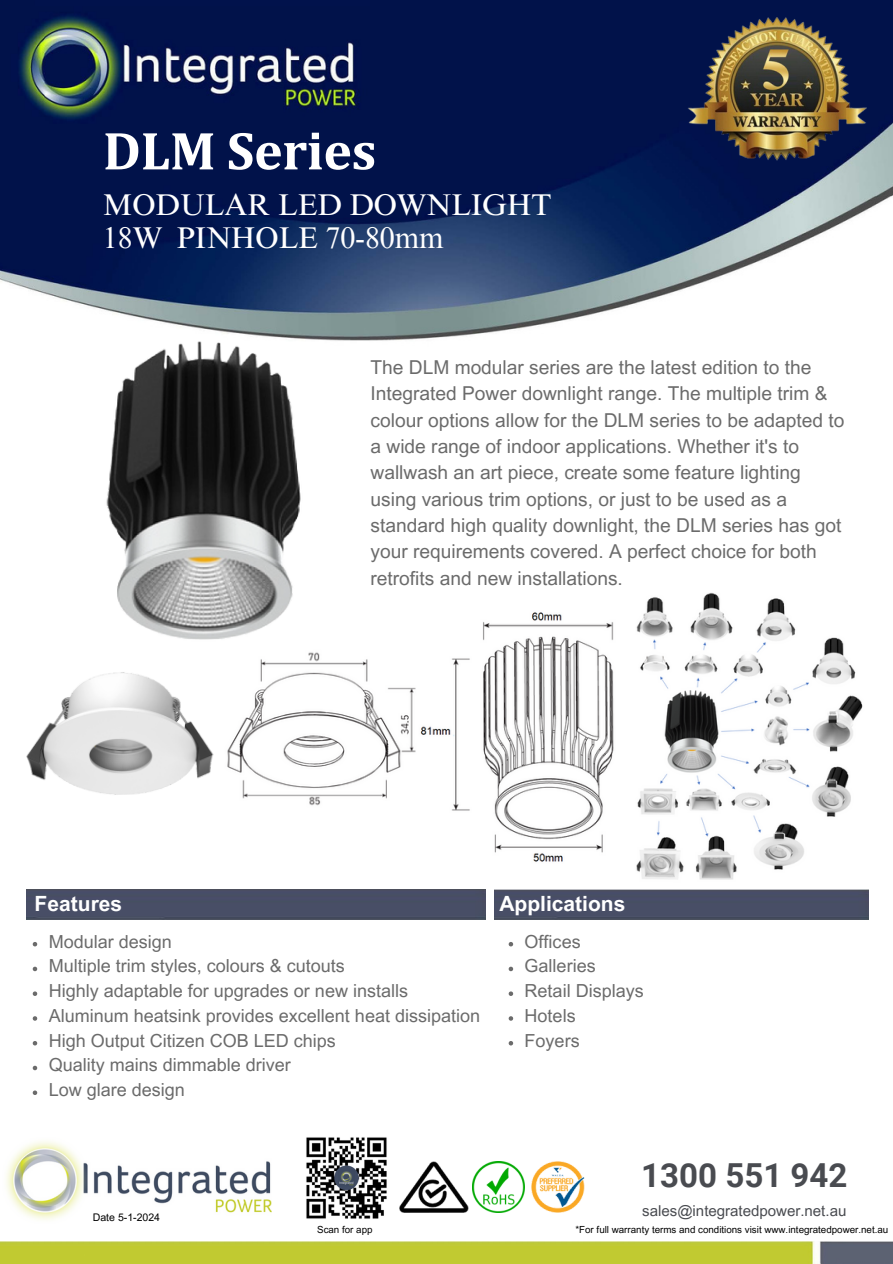
<style>
.page{position:relative;width:893px;height:1264px;background:#fff}
.page>*{position:absolute;margin:0;border:0;box-sizing:border-box;transform-origin:0 0}
.t1{font:700 54px "Cambria";letter-spacing:-.005em;color:#fff}
.t2{font:700 33px "Roboto";color:#494b50}
.t3{font:30px "Times NRMT Pro";letter-spacing:-.005em;color:#fff}
.t4{font:700 21px "Arial MT Pro";color:#fff}
.t5{font:19.2px/26.4px "Arial MT Pro";color:#6b6b6b}
.t6{font:18px "Arial MT Pro";color:#6b6b6b}
.t7{font:15px "Arial MT Pro";color:#494b50}
.t8{font:10.5px "Arial MT Pro";color:#000}
.t9{font:9.75px "Arial MT Pro";color:#000}
</style>
<div class="page">
<img style="left:0;top:0;width:892px;height:341px">
<div style="left:35px;top:0;width:334px;height:91px;background:#01124c"></div>
<img style="left:0;top:7px;width:402px;height:117px">
<img style="left:687px;top:18px;width:179px;height:143px">
<img style="left:6px;top:1141px;width:265px;height:79px">
<img style="left:0;top:1241px;width:892px;height:22px">
<img style="left:472px;top:1161px;width:52px;height:51px">
<img style="left:399px;top:1161px;width:69px;height:51px">
<img style="left:531px;top:1161px;width:53px;height:51px">
<img style="left:306px;top:1137px;width:81px;height:82px">
<img style="left:26px;top:889px;width:459px;height:30px">
<img style="left:494px;top:889px;width:374px;height:30px">
<img style="left:420px;top:612px;width:194px;height:250px">
<img style="left:636px;top:592px;width:227px;height:288px">
<img style="left:86px;top:335px;width:244px;height:305px">
<svg style="left:33px;top:942px;width:4px;height:4px"></svg>
<svg style="left:33px;top:966px;width:4px;height:5px"></svg>
<svg style="left:33px;top:991px;width:4px;height:4px"></svg>
<svg style="left:33px;top:1016px;width:4px;height:4px"></svg>
<svg style="left:33px;top:1041px;width:4px;height:4px"></svg>
<svg style="left:33px;top:1065px;width:4px;height:5px"></svg>
<svg style="left:33px;top:1090px;width:4px;height:4px"></svg>
<svg style="left:508px;top:942px;width:5px;height:4px"></svg>
<svg style="left:508px;top:966px;width:5px;height:5px"></svg>
<svg style="left:508px;top:991px;width:5px;height:4px"></svg>
<svg style="left:508px;top:1016px;width:5px;height:4px"></svg>
<svg style="left:508px;top:1041px;width:5px;height:4px"></svg>
<img style="left:26px;top:672px;width:188px;height:123px">
<img style="left:227px;top:652px;width:189px;height:154px">
<p class="t1" style="left:103px;top:118px;width:275px">DLM Series</p>
<p class="t3" style="left:103px;top:193px;width:450px">MODULAR LED DOWNLIGHT</p>
<p class="t3" style="left:103px;top:226px;width:342px">18W PINHOLE 70-80mm</p>
<p class="t5" style="left:370px;top:356px;width:475px">The DLM modular series are the latest edition to the Integrated Power downlight range. The multiple trim &amp; colour options allow for the DLM series to be adapted to a wide range of indoor applications. Whether it's to wallwash an art piece, create some feature lighting using various trim options, or just to be used as a standard high quality downlight, the DLM series has got your requirements covered. A perfect choice for both retrofits and new installations.</p>
<p class="t4" style="left:35px;top:895px;width:89px">Features</p>
<p class="t4" style="left:499px;top:895px;width:127px">Applications</p>
<p class="t6" style="left:49px;top:934px;width:125px">Modular design</p>
<p class="t6" style="left:49px;top:959px;width:298px">Multiple trim styles, colours &amp; cutouts</p>
<p class="t6" style="left:49px;top:984px;width:361px">Highly adaptable for upgrades or new installs</p>
<p class="t6" style="left:49px;top:1008px;width:433px">Aluminum heatsink provides excellent heat dissipation</p>
<p class="t6" style="left:49px;top:1033px;width:289px">High Output Citizen COB LED chips</p>
<p class="t6" style="left:49px;top:1058px;width:244px">Quality mains dimmable driver</p>
<p class="t6" style="left:49px;top:1083px;width:138px">Low glare design</p>
<p class="t6" style="left:524px;top:934px;width:58px">Offices</p>
<p class="t6" style="left:524px;top:959px;width:73px">Galleries</p>
<p class="t6" style="left:524px;top:984px;width:121px">Retail Displays</p>
<p class="t6" style="left:524px;top:1008px;width:53px">Hotels</p>
<p class="t6" style="left:524px;top:1033px;width:57px">Foyers</p>
<p class="t8" style="left:93px;top:1213px;width:69px">Date 5-1-2024</p>
<p class="t2" style="left:641px;top:1156px;width:208px">1300 551 942</p>
<p class="t7" style="left:642px;top:1205px;width:205px">sales@integratedpower.net.au</p>
<p class="t9" style="left:317px;top:1225px;width:57px">Scan for app</p>
<p class="t9" style="left:575px;top:1225px;width:314px">*For full warranty terms and conditions visit www.integratedpower.net.au</p>
</div>
